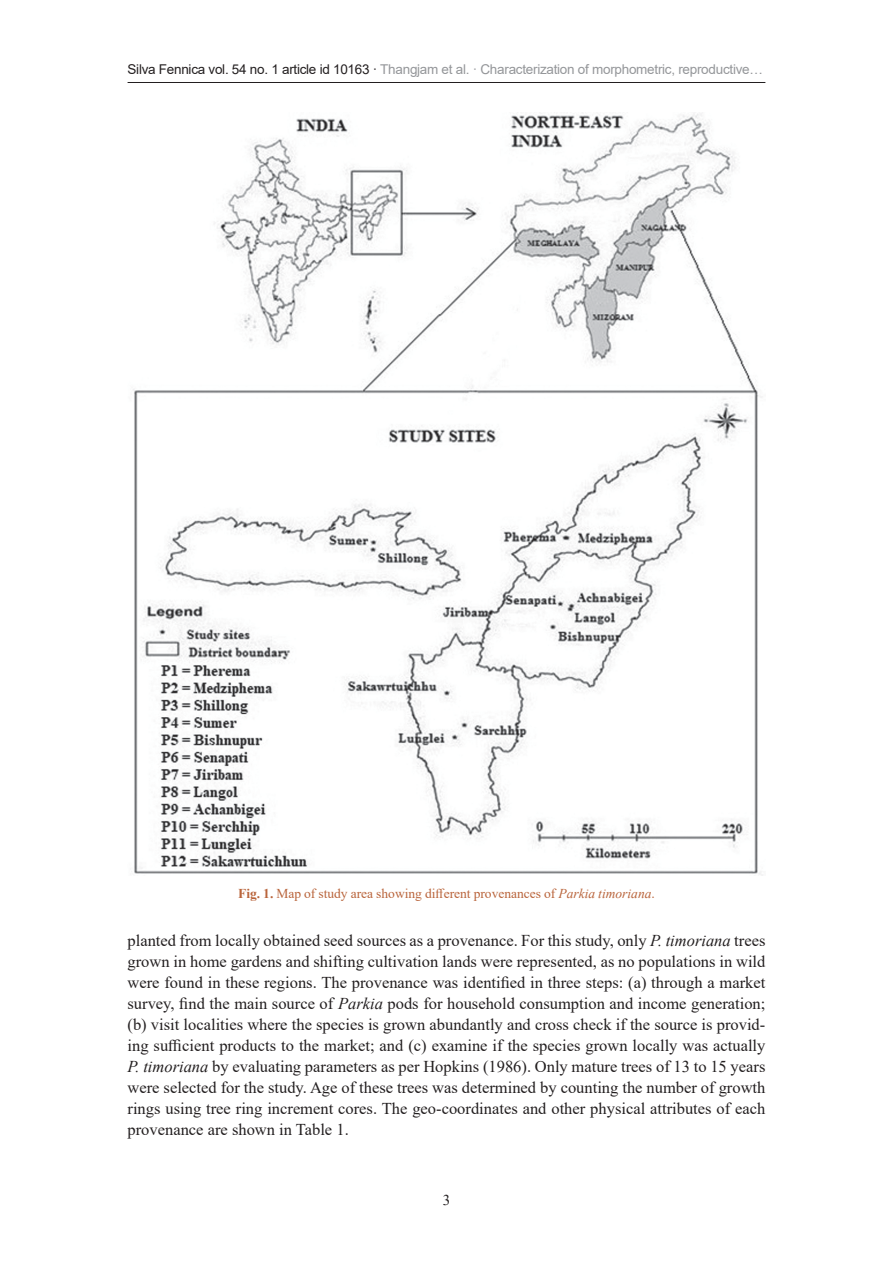
<style>
.page{position:relative;width:893px;height:1263px;background:#fff}
.page>*{position:absolute;margin:0;border:0;box-sizing:border-box;transform-origin:0 0}
.body-text-1st{font:16.5px/21px "Times New Roman";color:#231f20;text-align:justify}
.t1{font:15px "Times New Roman";color:#231f20}
.t2{font:13.5px "Arial";letter-spacing:-.02em;color:#949699}
.fig-caption{font:13.5px "Times New Roman";color:#b9643b}
.s1{color:#231f20}
.s2{font-weight:700}
.s3{font-style:italic}
</style>
<div class="page">
<hr style="left:128px;top:82px;width:637px;height:1px;background:#231f20">
<img style="left:133px;top:113px;width:630px;height:762px">
<p class="t2" style="left:128px;top:60px;width:637px"><span class="s1">Silva Fennica vol. 54 no. 1 article id 10163 ·</span> Thangjam et al. · Characterization of morphometric, reproductive…</p>
<p class="fig-caption" style="left:238px;top:883px;width:418px"><span class="s2">Fig. 1.</span> Map of study area showing different provenances of <span class="s3">Parkia timoriana</span>.</p>
<p class="body-text-1st" style="left:128px;top:929px;width:639px">planted from locally obtained seed sources as a provenance. For this study, only <span class="s3">P. timoriana</span> trees grown in home gardens and shifting cultivation lands were represented, as no populations in wild were found in these regions. The provenance was identified in three steps: (a) through a market survey, find the main source of <span class="s3">Parkia</span> pods for household consumption and income generation; (b) visit localities where the species is grown abundantly and cross check if the source is provid&shy;ing sufficient products to the market; and (c) examine if the species grown locally was actually <span class="s3">P. timoriana</span> by evaluating parameters as per Hopkins (1986). Only mature trees of 13 to 15 years were selected for the study. Age of these trees was determined by counting the number of growth rings using tree ring increment cores. The geo-coordinates and other physical attributes of each provenance are shown in Table 1.</p>
<p class="t1" style="left:443px;top:1190px;width:9px">3</p>
</div>
